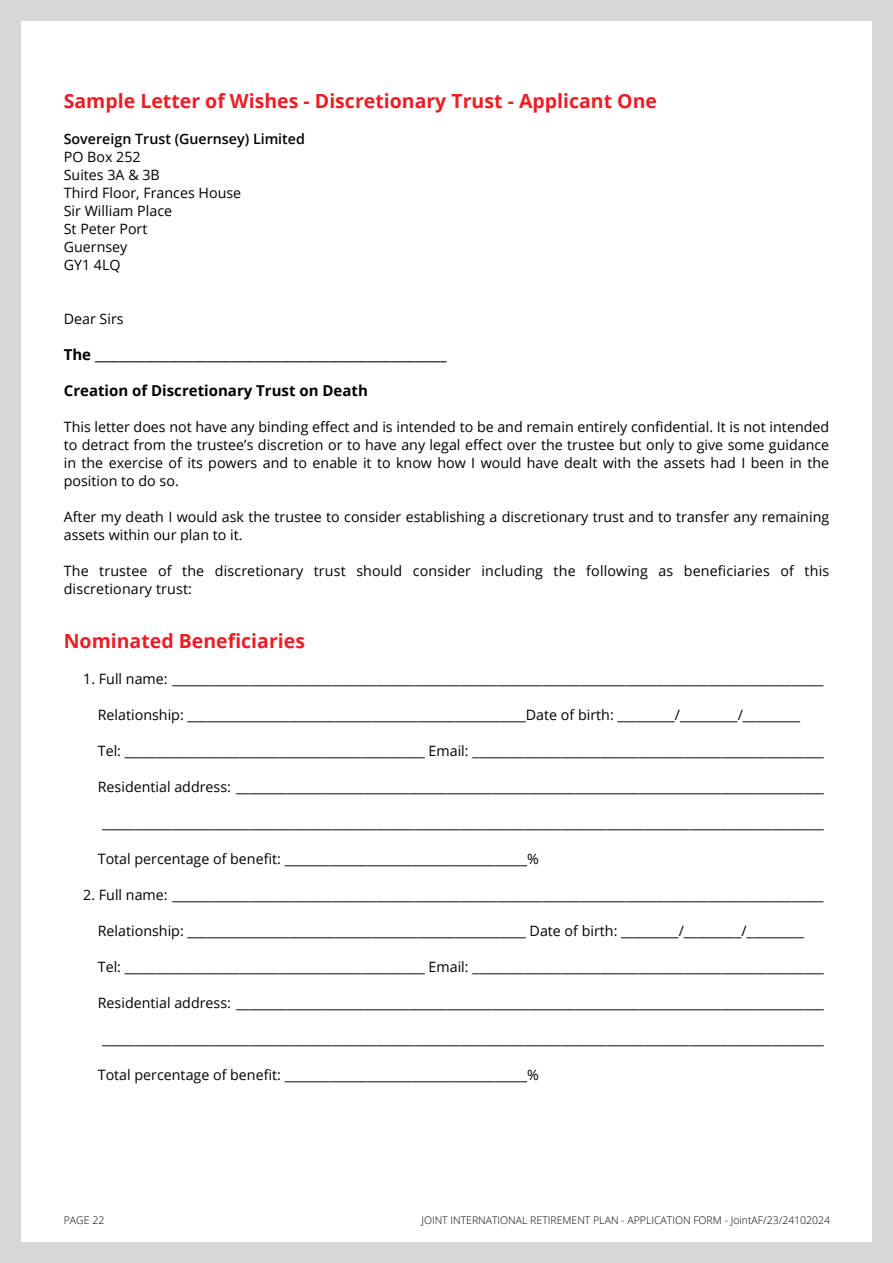
<style>
.page{position:relative;width:893px;height:1263px;background:#d5d7d8}
.page>*{position:absolute;margin:0;border:0;box-sizing:border-box;transform-origin:0 0}
.t1{font:700 19.5px "Open Sans";color:#ed1d24}
.t2{font:700 15px "Open Sans";color:#000}
.t3{font:14.25px/18px "Open Sans";color:#000}
.t4{font:600 14.25px "Open Sans";color:#000}
.t5{font:300 10.5px "Open Sans";color:#000}
</style>
<div class="page">
<div style="left:21px;top:21px;width:851px;height:1221px;background:#fff"></div>
<h1 class="t1" style="left:64px;top:87px;width:595px">Sample Letter of Wishes - Discretionary Trust - Applicant One</h1>
<p class="t4" style="left:64px;top:129px;width:243px">Sovereign Trust (Guernsey) Limited</p>
<p class="t3" style="left:64px;top:147px;width:179px">PO Box 252<br>Suites 3A &amp; 3B<br>Third Floor, Frances House<br>Sir William Place<br>St Peter Port<br>Guernsey<br>GY1 4LQ</p>
<p class="t3" style="left:64px;top:309px;width:61px">Dear Sirs</p>
<p class="t2" style="left:64px;top:344px;width:384px">The _________________________________________________________</p>
<p class="t2" style="left:64px;top:380px;width:306px">Creation of Discretionary Trust on Death</p>
<p class="t3" style="left:64px;top:417px;width:767px;text-align:justify">This letter does not have any binding effect and is intended to be and remain entirely confidential. It is not intended to detract from the trustee’s discretion or to have any legal effect over the trustee but only to give some guidance in the exercise of its powers and to enable it to know how I would have dealt with the assets had I been in the position to do so.</p>
<p class="t3" style="left:64px;top:507px;width:767px">After my death I would ask the trustee to consider establishing a discretionary trust and to transfer any remaining assets within our plan to it.</p>
<p class="t3" style="left:64px;top:561px;width:767px">The trustee of the discretionary trust should consider including the following as beneficiaries of this discretionary trust:</p>
<h1 class="t1" style="left:64px;top:627px;width:243px">Nominated Beneficiaries</h1>
<p class="t3" style="left:83px;top:669px;width:742px">1. Full name: ______________________________________________________________________________________________________</p>
<p class="t3" style="left:98px;top:705px;width:704px">Relationship: _____________________________________________________Date of birth: _________/_________/_________</p>
<p class="t3" style="left:98px;top:741px;width:727px">Tel: _______________________________________________ Email: _______________________________________________________</p>
<p class="t3" style="left:98px;top:777px;width:727px">Residential address: ____________________________________________________________________________________________</p>
<p class="t3" style="left:102px;top:813px;width:723px">_________________________________________________________________________________________________________________</p>
<p class="t3" style="left:98px;top:849px;width:443px">Total percentage of benefit: ______________________________________%</p>
<p class="t3" style="left:83px;top:885px;width:742px">2. Full name: ______________________________________________________________________________________________________</p>
<p class="t3" style="left:98px;top:921px;width:708px">Relationship: _____________________________________________________ Date of birth: _________/_________/_________</p>
<p class="t3" style="left:98px;top:957px;width:727px">Tel: _______________________________________________ Email: _______________________________________________________</p>
<p class="t3" style="left:98px;top:993px;width:727px">Residential address: ____________________________________________________________________________________________</p>
<p class="t3" style="left:102px;top:1029px;width:723px">_________________________________________________________________________________________________________________</p>
<p class="t3" style="left:98px;top:1065px;width:443px">Total percentage of benefit: ______________________________________%</p>
<p class="t5" style="left:64px;top:1213px;width:42px">PAGE 22</p>
<p class="t5" style="left:421px;top:1213px;width:410px">JOINT INTERNATIONAL RETIREMENT PLAN - APPLICATION FORM - JointAF/23/24102024</p>
</div>
